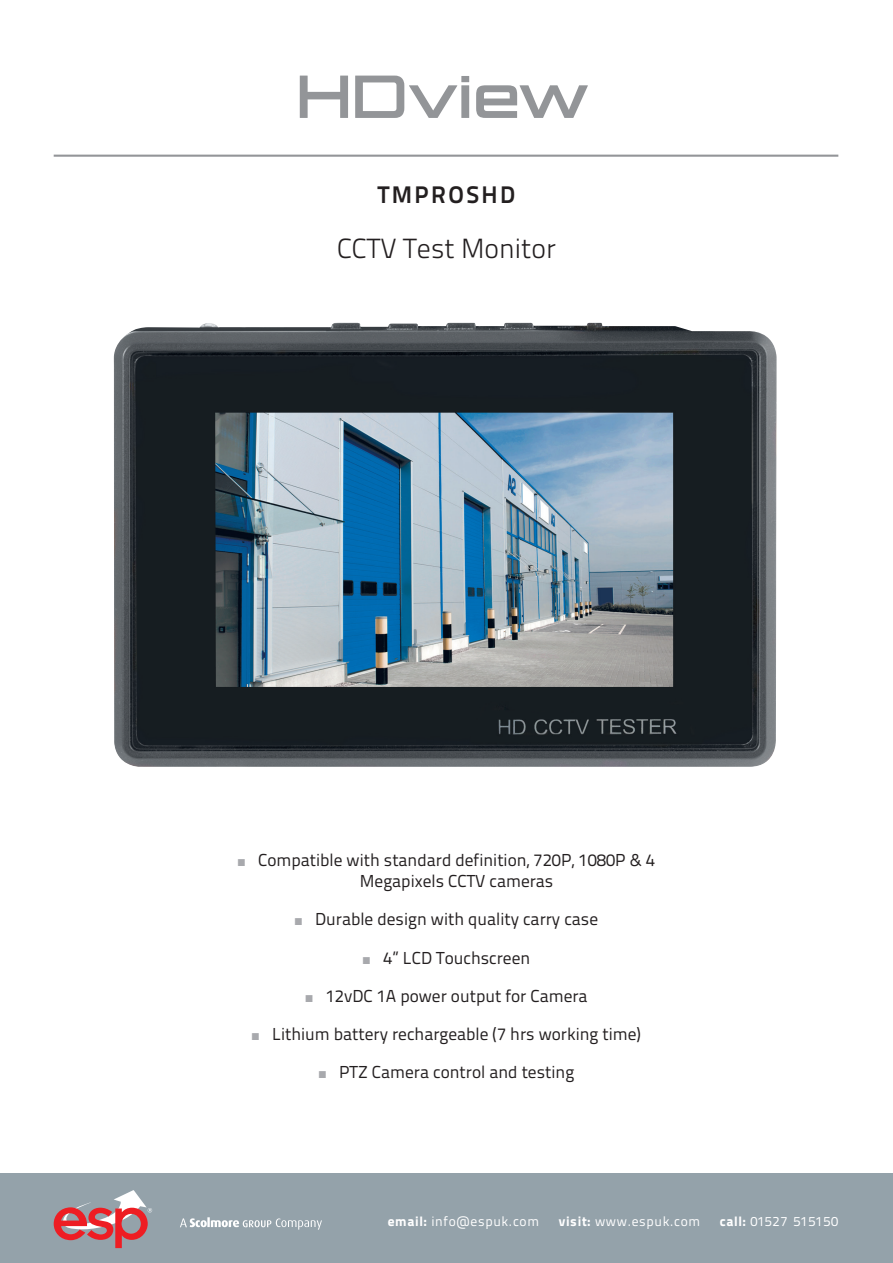
<style>
.page{position:relative;width:893px;height:1263px;background:#fff}
.page>*{position:absolute;margin:0;border:0;box-sizing:border-box;transform-origin:0 0}
.t1{font:300 27.75px "Titillium Text 22 L";color:#231f20}
.t2{font:700 24px "Titillium Text 22 L";letter-spacing:.1em;color:#231f20}
.t3{font:17.25px/21.8px "Titillium Text 22 L";color:#231f20;text-align:center}
.t4{font:13.5px "Titillium Text 22 L";letter-spacing:.05em;color:#fff}
.s1{font-weight:800}
</style>
<div class="page">
<div style="left:0;top:1174px;width:893px;height:89px;background:#94a2aa"></div>
<hr style="left:54px;top:155px;width:784px;height:2px;background:#939598">
<svg style="left:180px;top:1217px;width:142px;height:12px"></svg>
<svg style="left:54px;top:1190px;width:98px;height:58px"></svg>
<svg style="left:300px;top:76px;width:48px;height:42px"></svg>
<svg style="left:355px;top:76px;width:102px;height:42px"></svg>
<div style="left:461px;top:85px;width:8px;height:33px;background:#939598"></div>
<div style="left:461px;top:76px;width:8px;height:6px;background:#939598"></div>
<svg style="left:476px;top:85px;width:112px;height:33px"></svg>
<img style="left:113px;top:322px;width:664px;height:445px">
<h2 class="t2" style="left:378px;top:176px;width:139px">TMPROSHD</h2>
<h1 class="t1" style="left:337px;top:228px;width:220px">CCTV Test Monitor</h1>
<p class="t3" style="left:258px;top:848px;width:398px">Compatible with standard definition, 720P, 1080P &amp; 4<br>Megapixels CCTV cameras</p>
<p class="t3" style="left:315px;top:908px;width:284px">Durable design with quality carry case</p>
<p class="t3" style="left:383px;top:946px;width:149px">4” LCD Touchscreen</p>
<p class="t3" style="left:326px;top:984px;width:263px">12vDC 1A power output for Camera</p>
<p class="t3" style="left:272px;top:1022px;width:370px">Lithium battery rechargeable (7 hrs working time)</p>
<p class="t3" style="left:339px;top:1060px;width:237px">PTZ Camera control and testing</p>
<p class="t4" style="left:388px;top:1212px;width:153px"><span class="s1">email:</span> info@espuk.com</p>
<p class="t4" style="left:559px;top:1212px;width:143px"><span class="s1">visit:</span> www.espuk.com</p>
<p class="t4" style="left:720px;top:1212px;width:120px"><span class="s1">call:</span> 01527 515150</p>
</div>
